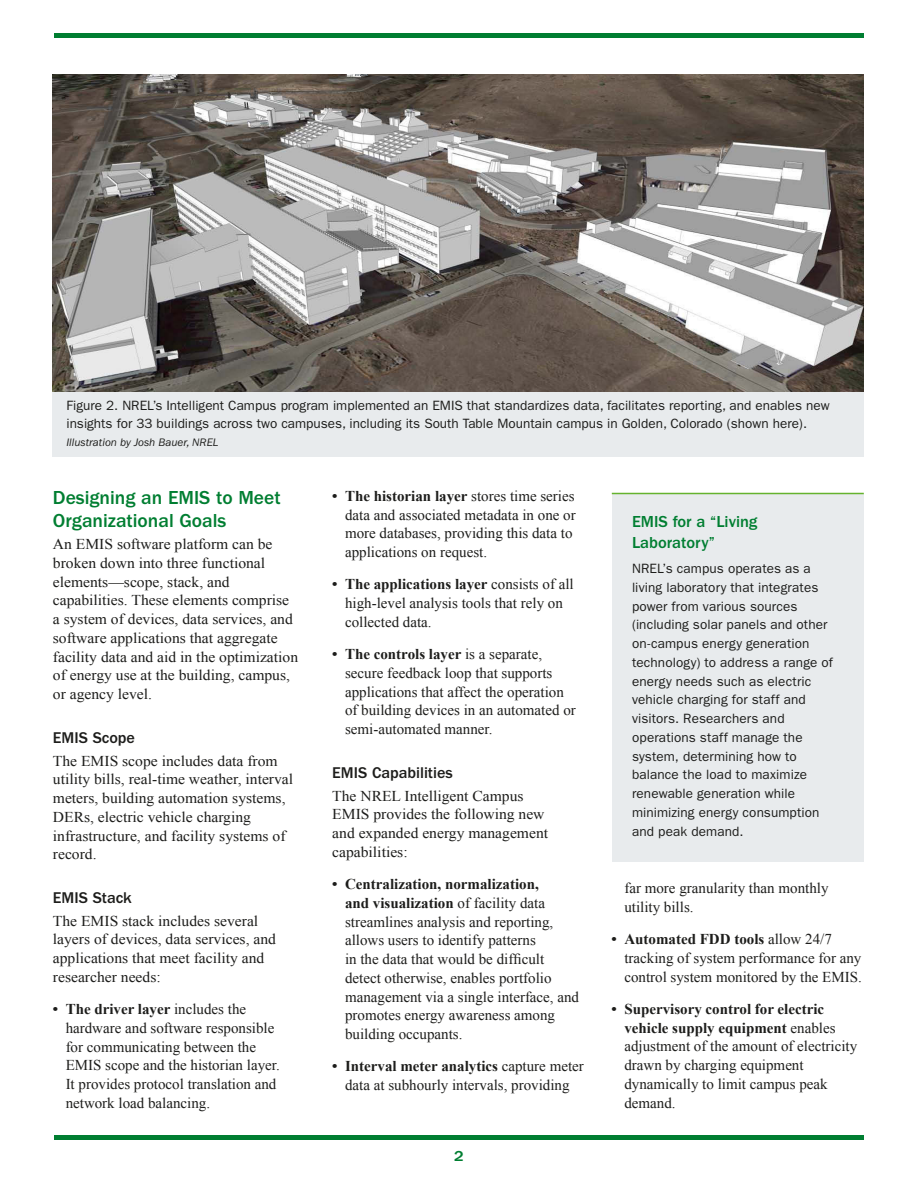
<style>
.page{position:relative;width:918px;height:1188px;background:#fff}
.page>*{position:absolute;margin:0;border:0;box-sizing:border-box;transform-origin:0 0}
.t1{font:500 19.5px/23.2px "ITC Franklin Gothic Std";color:#007e31}
.sidebar_head{font:500 16.5px/20.2px "ITC Franklin Gothic Std";color:#007e31}
.t2{font:500 16.2px "ITC Franklin Gothic Std";color:#1d1d1b}
.body_text{font:15px/18.8px "Times New Roman";color:#1d1d1b}
.body_text-2{font:15px/18.8px "Times New Roman";color:#1d1d1b;scale:1.04 1}
.t3{font:500 15px "ITC Franklin Gothic Std";color:#007e31;scale:1.1 1}
.sidebar_text{font:13.5px/18.8px "ITC Franklin Gothic Std";letter-spacing:.005em;color:#1d1d1b}
.t4{font:italic 11.25px "ITC Franklin Gothic Std";color:#1d1d1b}
.s1{font-weight:700}
</style>
<div class="page">
<div style="left:612px;top:494px;width:252px;height:368px;background:#e8ebed"></div>
<hr style="left:612px;top:493px;width:252px;height:1px;background:#65b32e">
<img style="left:53px;top:74px;width:811px;height:318px">
<div style="left:53px;top:392px;width:811px;height:65px;background:#e8ebed"></div>
<hr style="left:54px;top:34px;width:810px;height:4px;background:#007e31">
<hr style="left:54px;top:1135px;width:810px;height:4px;background:#007e31">
<p class="sidebar_text" style="left:66px;top:397px;width:765px;line-height:18px">Figure 2. NREL’s Intelligent Campus program implemented an EMIS that standardizes data, facilitates reporting, and enables new insights for 33 buildings across two campuses, including its South Table Mountain campus in Golden, Colorado (shown here).</p>
<p class="t4" style="left:66px;top:436px;width:154px">Illustration by Josh Bauer, NREL</p>
<h1 class="t1" style="left:53px;top:486px;width:229px">Designing an EMIS to Meet<br>Organizational Goals</h1>
<p class="body_text-2" style="left:53px;top:535px;width:237px">An EMIS software platform can be broken down into three functional elements—scope, stack, and capabilities. These elements comprise a system of devices, data services, and software applications that aggregate facility data and aid in the optimization of energy use at the building, campus, or agency level.</p>
<h2 class="t2" style="left:53px;top:729px;width:84px">EMIS Scope</h2>
<p class="body_text-2" style="left:53px;top:751px;width:233px">The EMIS scope includes data from utility bills, real-time weather, interval meters, building automation systems, DERs, electric vehicle charging infrastructure, and facility systems of record.</p>
<h2 class="t2" style="left:53px;top:889px;width:80px">EMIS Stack</h2>
<p class="body_text-2" style="left:53px;top:911px;width:216px">The EMIS stack includes several layers of devices, data services, and applications that meet facility and researcher needs:</p>
<p class="body_text" style="left:66px;top:999px;width:216px;text-indent:-13px"><span class="s1">• The driver layer</span> includes the hardware and software responsible for communicating between the<br>EMIS scope and the historian layer.<br>It provides protocol translation and network load balancing.</p>
<p class="body_text" style="left:345px;top:486px;width:232px;text-indent:-13px"><span class="s1">• The historian layer</span> stores time series data and associated metadata in one or more databases, providing this data to applications on request.</p>
<p class="body_text" style="left:345px;top:575px;width:230px;text-indent:-13px"><span class="s1">• The applications layer</span> consists of all high-level analysis tools that rely on collected data.</p>
<p class="body_text" style="left:345px;top:645px;width:232px;text-indent:-13px"><span class="s1">• The controls layer</span> is a separate, secure feedback loop that supports applications that affect the operation of building devices in an automated or semi-automated manner.</p>
<h2 class="t2" style="left:332px;top:764px;width:122px">EMIS Capabilities</h2>
<p class="body_text-2" style="left:332px;top:786px;width:209px">The NREL Intelligent Campus<br>EMIS provides the following new and expanded energy management capabilities:</p>
<p class="body_text" style="left:345px;top:874px;width:236px;text-indent:-13px"><span class="s1">• Centralization, normalization,<br>and visualization</span> of facility data streamlines analysis and reporting, allows users to identify patterns<br>in the data that would be difficult detect otherwise, enables portfolio management via a single interface, and promotes energy awareness among building occupants.</p>
<p class="body_text" style="left:332px;top:1057px;width:253px;text-align:center"><span class="s1">• Interval meter analytics</span> capture meter data at subhourly intervals, providing</p>
<p class="t3" style="left:454px;top:1148px;width:10px">2</p>
<p class="sidebar_head" style="left:632px;top:512px;width:127px">EMIS for a “Living<br>Laboratory”</p>
<p class="sidebar_text" style="left:632px;top:559px;width:202px">NREL’s campus operates as a living laboratory that integrates power from various sources (including solar panels and other on-campus energy generation technology) to address a range of energy needs such as electric vehicle charging for staff and visitors. Researchers and operations staff manage the system, determining how to balance the load to maximize renewable generation while minimizing energy consumption and peak demand.</p>
<p class="body_text" style="left:624px;top:879px;width:206px">far more granularity than monthly utility bills.</p>
<p class="body_text" style="left:624px;top:930px;width:239px;text-indent:-13px"><span class="s1">• Automated FDD tools</span> allow 24/7 tracking of system performance for any control system monitored by the EMIS.</p>
<p class="body_text" style="left:624px;top:999px;width:234px;text-indent:-13px"><span class="s1">• Supervisory control for electric vehicle supply equipment</span> enables adjustment of the amount of electricity drawn by charging equipment dynamically to limit campus peak demand.</p>
</div>
